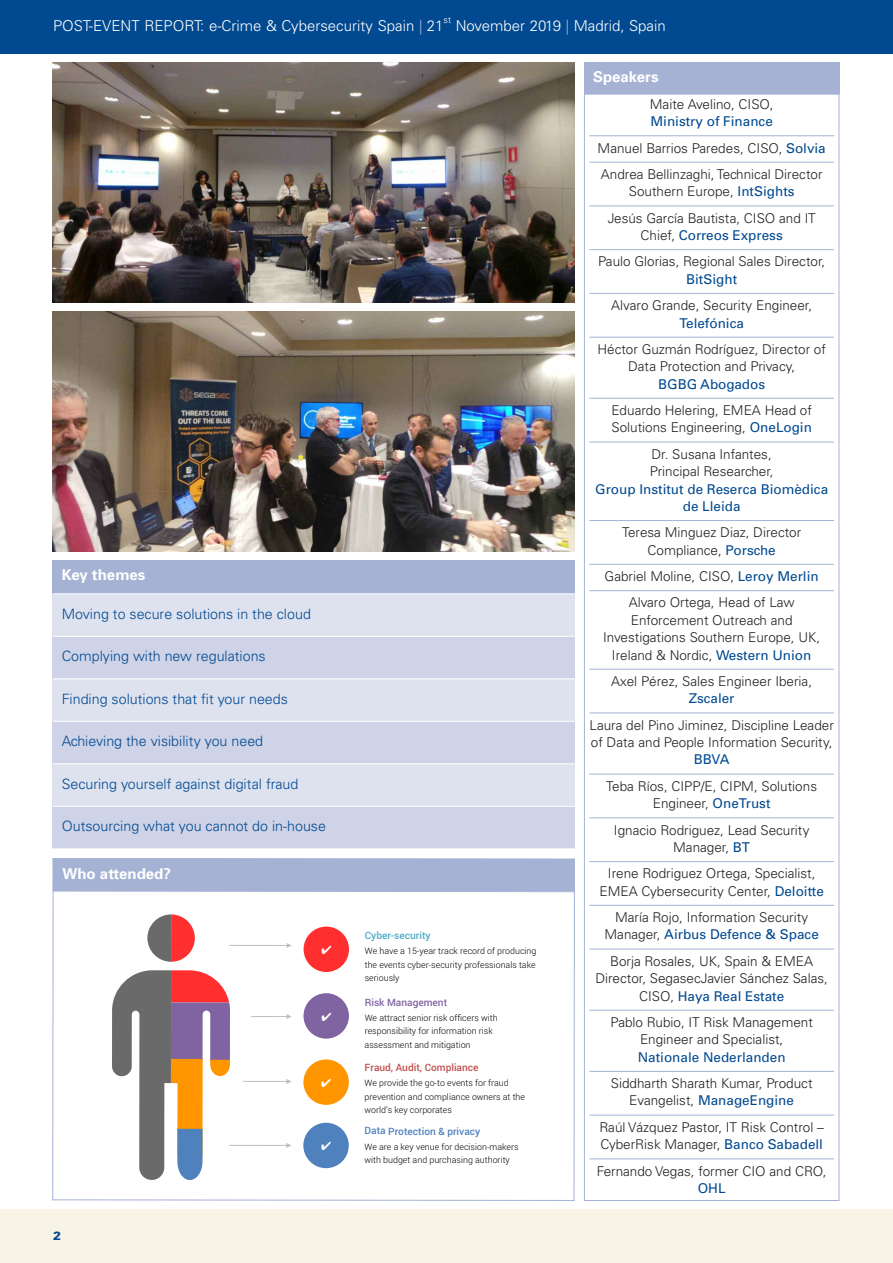
<style>
.page{position:relative;width:893px;height:1263px;background:#fff}
.page>*{position:absolute;margin:0;border:0;box-sizing:border-box;transform-origin:0 0}
.t1{font:300 15px "Univers";color:#fff}
.t2{font:700 15px "Univers";color:#fff}
.t3{font:300 14.25px "Univers";color:#014990}
.t4{font:300 13.5px/17.4px "Univers";color:#231f20;text-align:center}
.t5{font:13.5px/17.4px "Univers";color:#014990;text-align:center}
.t6{font:900 12px "Univers";color:#014990}
.t7{font:500 10.05px "Roboto";color:#c0504d}
.t8{font:500 10.05px "Roboto";color:#4f81bd}
.t9{font:500 10.05px "Roboto";color:#8064a2}
.t10{font:500 10.05px "Roboto";color:#4bacc6}
.t11{font:300 9px "Univers";color:#fff}
.t12{font:300 8.85px/13.5px "Roboto";color:#000}
.s1{color:#a5b2d4}
.s2{font-weight:400;color:#014990}
</style>
<div class="page">
<div style="left:0;top:0;width:893px;height:53px;background:#014990"></div>
<div style="left:0;top:1210px;width:893px;height:53px;background:#f8f3e7"></div>
<svg style="left:147px;top:914px;width:48px;height:48px"></svg>
<div style="left:303px;top:993px;width:46px;height:46px;background:#8064a2;border-radius:50%"></div>
<div style="left:303px;top:1059px;width:46px;height:46px;background:#ff9600;border-radius:50%"></div>
<div style="left:303px;top:1123px;width:46px;height:45px;background:#4f81bd;border-radius:50%"></div>
<div style="left:304px;top:926px;width:45px;height:46px;background:#ff2f2f;border-radius:50%"></div>
<hr style="left:229px;top:945px;width:61px;height:1px;background:#bfbfbf">
<hr style="left:251px;top:1016px;width:39px;height:1px;background:#bfbfbf">
<hr style="left:243px;top:1081px;width:47px;height:1px;background:#bfbfbf">
<svg style="left:286px;top:1079px;width:5px;height:5px"></svg>
<hr style="left:229px;top:1145px;width:61px;height:1px;background:#bfbfbf">
<svg style="left:286px;top:1143px;width:5px;height:5px"></svg>
<svg style="left:112px;top:970px;width:118px;height:210px"></svg>
<hr style="left:52px;top:858px;width:2px;height:342px;background:#a5b2d4">
<hr style="left:574px;top:859px;width:1px;height:342px;background:#a5b2d4">
<div style="left:52px;top:858px;width:523px;height:34px;background:#a5b2d4"></div>
<svg style="left:52px;top:1199px;width:523px;height:2px"></svg>
<hr style="left:589px;top:135px;width:245px;height:1px;background:#a5b2d4">
<hr style="left:589px;top:162px;width:245px;height:1px;background:#a5b2d4">
<hr style="left:589px;top:206px;width:245px;height:1px;background:#a5b2d4">
<hr style="left:589px;top:249px;width:245px;height:1px;background:#a5b2d4">
<hr style="left:589px;top:293px;width:245px;height:1px;background:#a5b2d4">
<hr style="left:589px;top:337px;width:245px;height:1px;background:#a5b2d4">
<hr style="left:589px;top:398px;width:245px;height:1px;background:#a5b2d4">
<hr style="left:589px;top:442px;width:245px;height:1px;background:#a5b2d4">
<hr style="left:589px;top:520px;width:245px;height:1px;background:#a5b2d4">
<hr style="left:589px;top:564px;width:245px;height:1px;background:#a5b2d4">
<hr style="left:589px;top:590px;width:245px;height:1px;background:#a5b2d4">
<hr style="left:589px;top:669px;width:245px;height:1px;background:#a5b2d4">
<hr style="left:589px;top:712px;width:245px;height:1px;background:#a5b2d4">
<hr style="left:589px;top:774px;width:245px;height:1px;background:#a5b2d4">
<hr style="left:589px;top:817px;width:245px;height:1px;background:#a5b2d4">
<hr style="left:589px;top:861px;width:245px;height:1px;background:#a5b2d4">
<hr style="left:589px;top:905px;width:245px;height:1px;background:#a5b2d4">
<hr style="left:589px;top:949px;width:245px;height:1px;background:#a5b2d4">
<hr style="left:589px;top:1010px;width:245px;height:1px;background:#a5b2d4">
<hr style="left:589px;top:1071px;width:245px;height:1px;background:#a5b2d4">
<hr style="left:589px;top:1115px;width:245px;height:1px;background:#a5b2d4">
<hr style="left:589px;top:1158px;width:245px;height:1px;background:#a5b2d4">
<div style="left:53px;top:560px;width:522px;height:34px;background:#a5b2d4"></div>
<div style="left:53px;top:594px;width:522px;height:42px;background:#dee2ef"></div>
<div style="left:53px;top:636px;width:522px;height:43px;background:#ced3e7"></div>
<div style="left:53px;top:679px;width:522px;height:42px;background:#dee2ef"></div>
<div style="left:53px;top:721px;width:522px;height:43px;background:#ced3e7"></div>
<div style="left:53px;top:764px;width:522px;height:42px;background:#dee2ef"></div>
<div style="left:53px;top:806px;width:522px;height:43px;background:#ced3e7"></div>
<hr style="left:53px;top:593px;width:522px;height:1px;background:#fff">
<hr style="left:53px;top:636px;width:522px;height:1px;background:#fff">
<hr style="left:53px;top:678px;width:522px;height:1px;background:#fff">
<hr style="left:53px;top:721px;width:522px;height:1px;background:#fff">
<hr style="left:53px;top:763px;width:522px;height:1px;background:#fff">
<hr style="left:53px;top:806px;width:522px;height:1px;background:#fff">
<hr style="left:53px;top:848px;width:522px;height:1px;background:#fff">
<div style="left:584px;top:62px;width:255px;height:32px;background:#a5b2d4"></div>
<img style="left:53px;top:62px;width:522px;height:240px">
<img style="left:53px;top:311px;width:522px;height:240px">
<p class="t1" style="left:53px;top:20px;width:392px">POST-EVENT REPORT: e-Crime &amp; Cybersecurity Spain <span class="s1">|</span> 21</p>
<p class="t11" style="left:444px;top:17px;width:9px">st</p>
<p class="t1" style="left:456px;top:20px;width:212px">November 2019 <span class="s1">|</span> Madrid, Spain</p>
<p class="t2" style="left:62px;top:569px;width:85px">Key themes</p>
<p class="t3" style="left:62px;top:608px;width:251px">Moving to secure solutions in the cloud</p>
<p class="t3" style="left:62px;top:651px;width:206px">Complying with new regulations</p>
<p class="t3" style="left:62px;top:693px;width:228px">Finding solutions that fit your needs</p>
<p class="t3" style="left:62px;top:736px;width:203px">Achieving the visibility you need</p>
<p class="t3" style="left:62px;top:778px;width:238px">Securing yourself against digital fraud</p>
<p class="t3" style="left:62px;top:821px;width:266px">Outsourcing what you cannot do in-house</p>
<p class="t2" style="left:62px;top:868px;width:110px">Who attended?</p>
<p class="t6" style="left:53px;top:1231px;width:10px">2</p>
<p class="t10" style="left:365px;top:928px;width:67px">Cyber-security</p>
<p class="t12" style="left:365px;top:944px;width:173px;text-align:justify">We have a 15-year track record of producing the events cyber-security professionals take seriously</p>
<p class="t9" style="left:365px;top:995px;width:84px">Risk Management</p>
<p class="t12" style="left:365px;top:1011px;width:134px">We attract senior risk officers with responsibility for information risk assessment and mitigation</p>
<p class="t7" style="left:365px;top:1060px;width:115px">Fraud, Audit, Compliance</p>
<p class="t12" style="left:365px;top:1076px;width:162px">We provide the go-to events for fraud prevention and compliance owners at the world’s key corporates</p>
<p class="t8" style="left:365px;top:1124px;width:117px">Data Protection &amp; privacy</p>
<p class="t12" style="left:364px;top:1139px;width:156px">We are a key venue for decision-makers with budget and purchasing authority</p>
<p class="t2" style="left:593px;top:71px;width:67px">Speakers</p>
<p class="t4" style="left:650px;top:96px;width:125px">Maite Avelino, CISO,</p>
<p class="t4" style="left:598px;top:109px;width:230px;line-height:26.4px"><span class="s2">Ministry of Finance<br></span>Manuel Barrios Paredes, CISO, <span class="s2">Solvia<br></span>Andrea Bellinzaghi, Technical Director</p>
<p class="t4" style="left:608px;top:179px;width:210px;line-height:26.4px">Southern Europe, <span class="s2">IntSights<br></span>Jesús García Bautista, CISO and IT</p>
<p class="t4" style="left:598px;top:223px;width:229px;line-height:26.4px">Chief, <span class="s2">Correos Express<br></span>Paulo Glorias, Regional Sales Director,</p>
<p class="t5" style="left:686px;top:271px;width:53px">BitSight</p>
<p class="t4" style="left:611px;top:298px;width:202px">Alvaro Grande, Security Engineer,</p>
<p class="t5" style="left:679px;top:315px;width:66px">Telefónica</p>
<p class="t4" style="left:597px;top:342px;width:230px">Héctor Guzmán Rodríguez, Director of<br>Data Protection and Privacy,</p>
<p class="t5" style="left:658px;top:376px;width:109px">BGBG Abogados</p>
<p class="t4" style="left:611px;top:403px;width:202px;text-align:left">Eduardo Helering, EMEA Head of<br>Solutions Engineering, <span class="s2">OneLogin</span></p>
<p class="t4" style="left:650px;top:446px;width:125px;text-align:left">Dr. Susana Infantes,<br>Principal Researcher,</p>
<p class="t5" style="left:595px;top:481px;width:235px">Group Institut de Reserca Biomèdica de Lleida</p>
<p class="t4" style="left:622px;top:525px;width:181px">Teresa Minguez Diaz, Director<br>Compliance, <span class="s2">Porsche</span></p>
<p class="t4" style="left:605px;top:564px;width:216px;line-height:26.4px">Gabriel Moline, CISO, <span class="s2">Leroy Merlin<br></span>Alvaro Ortega, Head of Law</p>
<p class="t4" style="left:603px;top:612px;width:219px">Enforcement Outreach and<br>Investigations Southern Europe, UK,<br>Ireland &amp; Nordic, <span class="s2">Western Union</span></p>
<p class="t4" style="left:611px;top:674px;width:202px">Axel Pérez, Sales Engineer Iberia,</p>
<p class="t5" style="left:689px;top:691px;width:47px">Zscaler</p>
<p class="t4" style="left:589px;top:717px;width:246px;text-align:left">Laura del Pino Jiminez, Discipline Leader of Data and People Information Security,</p>
<p class="t5" style="left:694px;top:752px;width:37px">BBVA</p>
<p class="t4" style="left:606px;top:778px;width:212px">Teba Ríos, CIPP/E, CIPM, Solutions<br>Engineer, <span class="s2">OneTrust</span></p>
<p class="t4" style="left:614px;top:822px;width:197px">Ignacio Rodriguez, Lead Security<br>Manager, <span class="s2">BT</span></p>
<p class="t4" style="left:599px;top:866px;width:226px">Irene Rodriguez Ortega, Specialist,<br>EMEA Cybersecurity Center, <span class="s2">Deloitte</span></p>
<p class="t4" style="left:604px;top:910px;width:216px">María Rojo, Information Security<br>Manager, <span class="s2">Airbus Defence &amp; Space</span></p>
<p class="t4" style="left:595px;top:953px;width:234px">Borja Rosales, UK, Spain &amp; EMEA<br>Director, SegasecJavier Sánchez Salas,<br>CISO, <span class="s2">Haya Real Estate</span></p>
<p class="t4" style="left:610px;top:1015px;width:204px">Pablo Rubio, IT Risk Management<br>Engineer and Specialist,</p>
<p class="t5" style="left:638px;top:1049px;width:149px">Nationale Nederlanden</p>
<p class="t4" style="left:611px;top:1076px;width:203px">Siddharth Sharath Kumar, Product<br>Evangelist, <span class="s2">ManageEngine</span></p>
<p class="t4" style="left:599px;top:1119px;width:226px;text-align:left">Raúl Vázquez Pastor, IT Risk Control –<br>CyberRisk Manager, <span class="s2">Banco Sabadell</span></p>
<p class="t4" style="left:597px;top:1163px;width:231px">Fernando Vegas, former CIO and CRO,</p>
<p class="t5" style="left:698px;top:1181px;width:29px">OHL</p>
</div>
